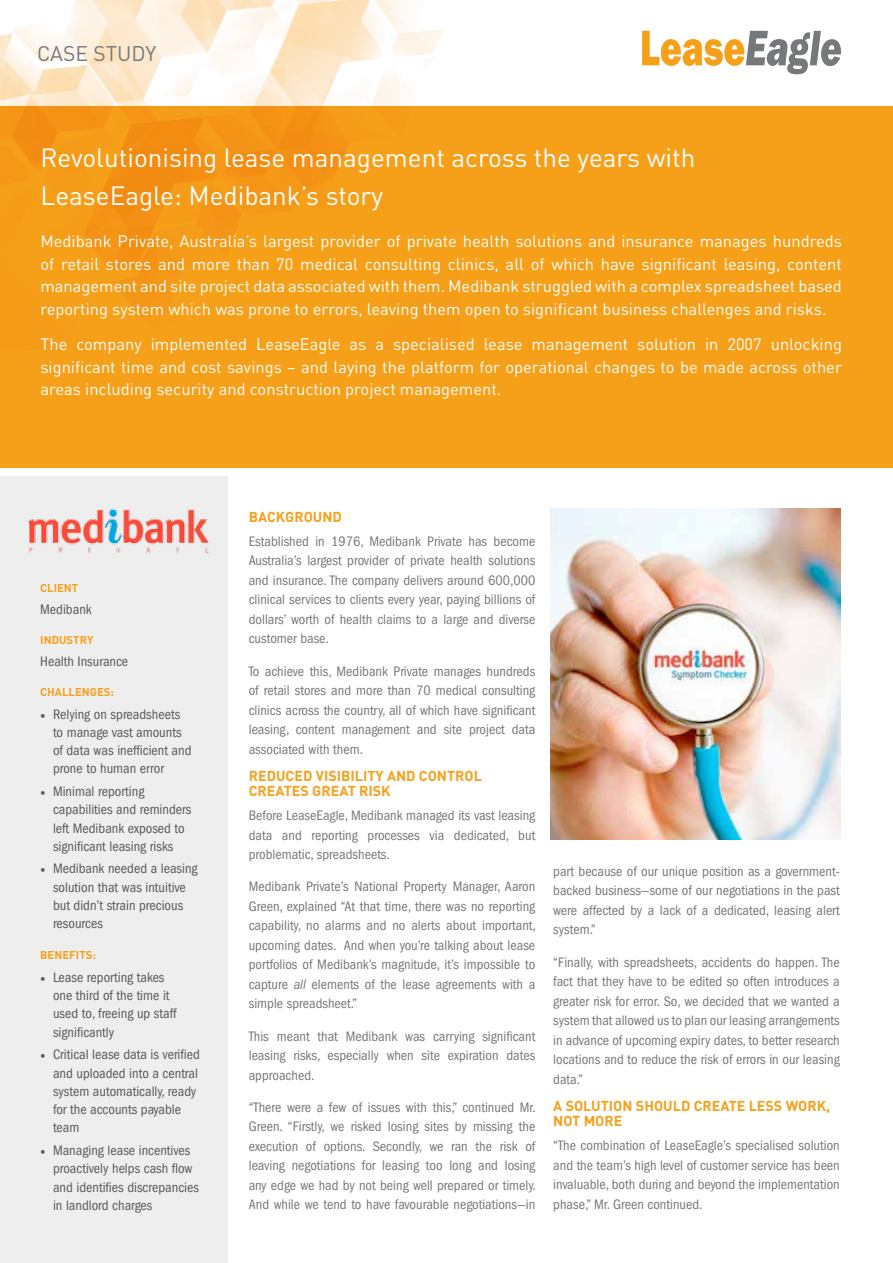
<style>
.page{position:relative;width:893px;height:1263px;background:#fff}
.page>*{position:absolute;margin:0;border:0;box-sizing:border-box;transform-origin:0 0}
.t1{font:26.1px/37.7px "DIN";color:#fff}
.t2{font:21px "DIN";color:#77787b}
.t3{font:16.5px/22.5px "DIN";color:#fff;text-align:justify}
.t4{font:condensed 14.25px/19.5px "Franklin Gothic";color:#77787b;text-align:justify}
.t5{font:condensed 14.25px/18.3px "Franklin Gothic";color:#58595b}
.t6{font:700 14.25px/15px "DIN";color:#f6a01a}
.t7{font:700 11.25px "DIN";color:#f6a01a}
.s1{font-family:"Minion Pro";font-stretch:normal}
.s2{font-style:italic}
</style>
<div class="page">
<div style="left:0;top:106px;width:893px;height:362px;background:#f6a01a"></div>
<img style="left:0;top:0;width:444px;height:294px">
<div style="left:0;top:476px;width:227px;height:787px;background:#eeeeef"></div>
<img style="left:551px;top:508px;width:289px;height:332px">
<img style="left:27px;top:508px;width:182px;height:45px">
<svg style="left:642px;top:31px;width:199px;height:43px"></svg>
<h2 class="t2" style="left:37px;top:40px;width:121px">CASE STUDY</h2>
<h1 class="t1" style="left:40px;top:139px;width:657px">Revolutionising lease management across the years with<br>LeaseEagle: Medibank’s story</h1>
<p class="t3" style="left:40px;top:230px;width:803px">Medibank Private, Australia’s largest provider of private health solutions and insurance manages hundreds of retail stores and more than 70 medical consulting clinics, all of which have significant leasing, content management and site project data associated with them. Medibank struggled with a complex spreadsheet based reporting system which was prone to errors, leaving them open to significant business challenges and risks.</p>
<p class="t3" style="left:40px;top:333px;width:803px">The company implemented LeaseEagle as a specialised lease management solution in 2007 unlocking significant time and cost savings – and laying the platform for operational changes to be made across other areas including security and construction project management.</p>
<p class="t7" style="left:40px;top:580px;width:40px">CLIENT</p>
<p class="t5" style="left:40px;top:601px;width:53px">Medibank</p>
<p class="t7" style="left:40px;top:632px;width:55px">I NDUSTRY</p>
<p class="t5" style="left:40px;top:653px;width:90px">Health Insurance</p>
<p class="t7" style="left:40px;top:685px;width:75px">CHALLENGES:</p>
<p class="t5" style="left:53px;top:705px;width:140px;text-indent:-13px"><span class="s1">•</span> Relying on spreadsheets to manage vast amounts of data was inefficient and prone to human error</p>
<p class="t5" style="left:53px;top:782px;width:140px;text-indent:-13px"><span class="s1">•</span> Minimal reporting capabilities and reminders left Medibank exposed to significant leasing risks</p>
<p class="t5" style="left:53px;top:860px;width:146px;text-indent:-13px"><span class="s1">•</span> Medibank needed a leasing solution that was intuitive but didn’t strain precious resources</p>
<p class="t7" style="left:40px;top:948px;width:57px">BENEFITS:</p>
<p class="t5" style="left:53px;top:968px;width:125px;text-indent:-13px"><span class="s1">•</span> Lease reporting takes one third of the time it used to, freeing up staff significantly</p>
<p class="t5" style="left:53px;top:1045px;width:148px;text-indent:-13px"><span class="s1">•</span> Critical lease data is verified and uploaded into a central system automatically, ready for the accounts payable team</p>
<p class="t5" style="left:53px;top:1141px;width:147px;text-indent:-13px"><span class="s1">•</span> Managing lease incentives proactively helps cash flow and identifies discrepancies in landlord charges</p>
<p class="t6" style="left:249px;top:509px;width:95px">BACKGROUND</p>
<p class="t4" style="left:249px;top:532px;width:288px">Established in 1976, Medibank Private has become Australia’s largest provider of private health solutions and insurance. The company delivers around 600,000 clinical services to clients every year, paying billions of dollars’ worth of health claims to a large and diverse customer base.</p>
<p class="t4" style="left:249px;top:661px;width:288px">To achieve this, Medibank Private manages hundreds of retail stores and more than 70 medical consulting clinics across the country, all of which have significant leasing, content management and site project data associated with them.</p>
<p class="t6" style="left:249px;top:768px;width:235px">REDUCED VISIBILITY AND CONTROL<br>CREATES GREAT RISK</p>
<p class="t4" style="left:249px;top:806px;width:288px">Before LeaseEagle, Medibank managed its vast leasing data and reporting processes via dedicated, but problematic, spreadsheets.</p>
<p class="t4" style="left:249px;top:877px;width:289px">Medibank Private’s National Property Manager, Aaron Green, explained “At that time, there was no reporting capability, no alarms and no alerts about important, upcoming dates. And when you’re talking about lease portfolios of Medibank’s magnitude, it’s impossible to capture <span class="s2">all</span> elements of the lease agreements with a simple spreadsheet.”</p>
<p class="t4" style="left:249px;top:1026px;width:288px">This meant that Medibank was carrying significant leasing risks, especially when site expiration dates approached.</p>
<p class="t4" style="left:249px;top:1097px;width:289px">“There were a few of issues with this,” continued Mr.<br>Green. “Firstly, we risked losing sites by missing the execution of options. Secondly, we ran the risk of leaving negotiations for leasing too long and losing any edge we had by not being well prepared or timely.<br>And while we tend to have favourable negotiations—in</p>
<p class="t4" style="left:553px;top:862px;width:288px">part because of our unique position as a government&shy;backed business—some of our negotiations in the past were affected by a lack of a dedicated, leasing alert system.”</p>
<p class="t4" style="left:553px;top:952px;width:288px">“Finally, with spreadsheets, accidents do happen. The fact that they have to be edited so often introduces a greater risk for error. So, we decided that we wanted a system that allowed us to plan our leasing arrangements in advance of upcoming expiry dates, to better research locations and to reduce the risk of errors in our leasing data.”</p>
<p class="t6" style="left:553px;top:1098px;width:278px">A SOLUTION SHOULD CREATE LESS WORK,<br>NOT MORE</p>
<p class="t4" style="left:553px;top:1136px;width:288px">“The combination of LeaseEagle’s specialised solution and the team’s high level of customer service has been invaluable, both during and beyond the implementation phase,” Mr. Green continued.</p>
</div>
